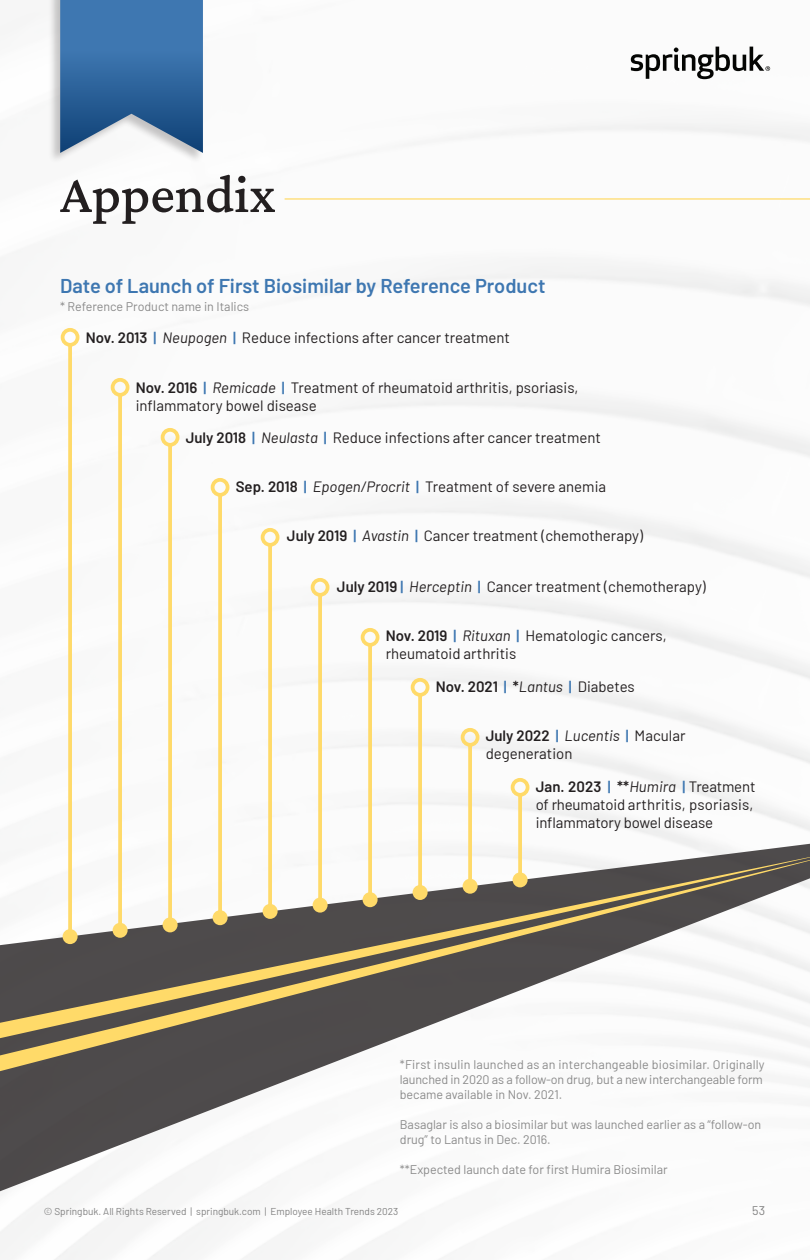
<style>
.page{position:relative;width:810px;height:1260px;background:#fff}
.page>*{position:absolute;margin:0;border:0;box-sizing:border-box;transform-origin:0 0}
.t1{font:200 55px "Crimson Pro";color:#231f20}
.t2{font:600 20px "Barlow";color:#3e77b1}
.t3{font:15px/18px "Barlow";color:#231f20}
.t4{font:600 15px "Barlow";color:#231f20}
.t5{font:12.5px/15px "Barlow";color:#8a8a8a}
.t6{font:12.5px "Barlow";color:#828282}
.t7{font:10px "Barlow";color:#828282}
.s1{font-weight:600}
.s2{font-weight:600;color:#3e77b1}
.s3{font-style:italic}
.s4{color:#3e77b1}
.s5{font-weight:400;font-style:italic}
.s6{font-weight:400}
</style>
<div class="page">
<svg style="left:0;top:840px;width:810px;height:363px"></svg>
<svg style="left:0;top:860px;width:810px;height:211px"></svg>
<svg style="left:68px;top:347px;width:4px;height:582px;background:#fedb71"></svg>
<div style="left:63px;top:929px;width:15px;height:15px;background:#ffda69;border-radius:50%"></div>
<div style="left:61px;top:328px;width:18px;height:19px;border:4px solid #ffda69;border-radius:50%"></div>
<svg style="left:118px;top:397px;width:4px;height:526px;background:#fedb71"></svg>
<div style="left:113px;top:923px;width:15px;height:15px;background:#ffda69;border-radius:50%"></div>
<div style="left:111px;top:378px;width:18px;height:19px;border:4px solid #ffda69;border-radius:50%"></div>
<svg style="left:168px;top:447px;width:4px;height:470px;background:#fedb71"></svg>
<div style="left:163px;top:917px;width:15px;height:15px;background:#ffda69;border-radius:50%"></div>
<div style="left:161px;top:428px;width:18px;height:19px;border:4px solid #ffda69;border-radius:50%"></div>
<svg style="left:218px;top:497px;width:4px;height:413px;background:#fedb71"></svg>
<div style="left:213px;top:910px;width:15px;height:15px;background:#ffda69;border-radius:50%"></div>
<div style="left:211px;top:478px;width:18px;height:19px;border:4px solid #ffda69;border-radius:50%"></div>
<svg style="left:268px;top:547px;width:4px;height:357px"></svg>
<div style="left:263px;top:904px;width:15px;height:15px;background:#ffda69;border-radius:50%"></div>
<div style="left:261px;top:528px;width:18px;height:19px;border:4px solid #ffda69;border-radius:50%"></div>
<svg style="left:318px;top:597px;width:4px;height:301px"></svg>
<div style="left:313px;top:898px;width:15px;height:15px;background:#ffda69;border-radius:50%"></div>
<div style="left:311px;top:578px;width:18px;height:19px;border:4px solid #ffda69;border-radius:50%"></div>
<svg style="left:368px;top:647px;width:4px;height:245px"></svg>
<div style="left:363px;top:892px;width:15px;height:15px;background:#ffda69;border-radius:50%"></div>
<div style="left:361px;top:628px;width:18px;height:19px;border:4px solid #ffda69;border-radius:50%"></div>
<svg style="left:418px;top:697px;width:4px;height:188px"></svg>
<div style="left:413px;top:885px;width:15px;height:15px;background:#ffda69;border-radius:50%"></div>
<div style="left:411px;top:678px;width:18px;height:19px;border:4px solid #ffda69;border-radius:50%"></div>
<svg style="left:468px;top:747px;width:4px;height:132px"></svg>
<div style="left:463px;top:879px;width:15px;height:15px;background:#ffda69;border-radius:50%"></div>
<div style="left:461px;top:728px;width:18px;height:19px;border:4px solid #ffda69;border-radius:50%"></div>
<svg style="left:518px;top:797px;width:4px;height:75px"></svg>
<div style="left:513px;top:872px;width:15px;height:15px;background:#ffda69;border-radius:50%"></div>
<div style="left:511px;top:778px;width:18px;height:19px;border:4px solid #ffda69;border-radius:50%"></div>
<hr style="left:285px;top:198px;width:525px;height:2px;background:#ffda69">
<svg style="left:631px;top:47px;width:139px;height:32px"></svg>
<div style="left:48px;top:0;width:156px;height:164px;background:#231f20;opacity:.25"></div>
<svg style="left:60px;top:0;width:143px;height:153px;background:#4979aa"></svg>
<p class="t1" style="left:60px;top:159px;width:217px">Appendix</p>
<p class="t2" style="left:60px;top:271px;width:487px">Date of Launch of First Biosimilar by Reference Product</p>
<p class="t5" style="left:60px;top:298px;width:191px">* Reference Product name in Italics</p>
<p class="t3" style="left:86px;top:327px;width:426px"><span class="s1">Nov. 2013</span> <span class="s2">|</span> <span class="s3">Neupogen</span> <span class="s2">|</span> Reduce infections after cancer treatment</p>
<p class="t3" style="left:136px;top:377px;width:444px"><span class="s1">Nov. 2016</span> <span class="s2">|</span> <span class="s3">Remicade</span> <span class="s2">|</span> Treatment of rheumatoid arthritis, psoriasis,</p>
<p class="t3" style="left:136px;top:395px;width:182px">inflammatory bowel disease</p>
<p class="t3" style="left:186px;top:427px;width:417px"><span class="s1">July 2018</span> <span class="s2">|</span> <span class="s3">Neulasta</span> <span class="s2">|</span> Reduce infections after cancer treatment</p>
<p class="t3" style="left:236px;top:476px;width:372px"><span class="s1">Sep. 2018</span> <span class="s2">|</span> <span class="s3">Epogen/Procrit</span> <span class="s2">|</span> Treatment of severe anemia</p>
<p class="t3" style="left:287px;top:525px;width:358px"><span class="s1">July 2019</span> <span class="s2">|</span> <span class="s3">Avastin</span> <span class="s2">|</span> Cancer treatment (chemotherapy)</p>
<p class="t3" style="left:337px;top:576px;width:370px"><span class="s1">July 2019</span> <span class="s2">|</span> <span class="s3">Herceptin</span> <span class="s2">|</span> Cancer treatment (chemotherapy)</p>
<p class="t3" style="left:386px;top:625px;width:283px"><span class="s1">Nov. 2019</span> <span class="s2">|</span> <span class="s3">Rituxan</span> <span class="s2">|</span> Hematologic cancers,</p>
<p class="t3" style="left:386px;top:643px;width:132px">rheumatoid arthritis</p>
<p class="t4" style="left:436px;top:675px;width:201px">Nov. 2021 <span class="s4">|</span> *<span class="s5">Lantus</span> <span class="s4">|</span> <span class="s6">Diabetes</span></p>
<p class="t3" style="left:486px;top:725px;width:201px"><span class="s1">July 2022</span> <span class="s2">|</span> <span class="s3">Lucentis</span> <span class="s2">|</span> Macular degeneration</p>
<p class="t4" style="left:536px;top:775px;width:221px">Jan. 2023 <span class="s4">|</span> **<span class="s5">Humira</span> <span class="s4">|</span> <span class="s6">Treatment</span></p>
<p class="t3" style="left:536px;top:794px;width:219px">of rheumatoid arthritis, psoriasis,</p>
<p class="t3" style="left:536px;top:812px;width:179px">inflammatory bowel disease</p>
<p class="t5" style="left:400px;top:1056px;width:366px">*First insulin launched as an interchangeable biosimilar. Originally launched in 2020 as a follow-on drug, but a new interchangeable form</p>
<p class="t5" style="left:400px;top:1086px;width:164px">became available in Nov. 2021.</p>
<p class="t5" style="left:400px;top:1116px;width:363px">Basaglar is also a biosimilar but was launched earlier as a “follow-on</p>
<p class="t5" style="left:400px;top:1131px;width:152px">drug” to Lantus in Dec. 2016.</p>
<p class="t5" style="left:400px;top:1161px;width:269px">**Expected launch date for first Humira Biosimilar</p>
<p class="t7" style="left:44px;top:1204px;width:356px">© Springbuk. All Rights Reserved | springbuk.com | Employee Health Trends 2023</p>
<p class="t6" style="left:752px;top:1201px;width:14px">53</p>
</div>
